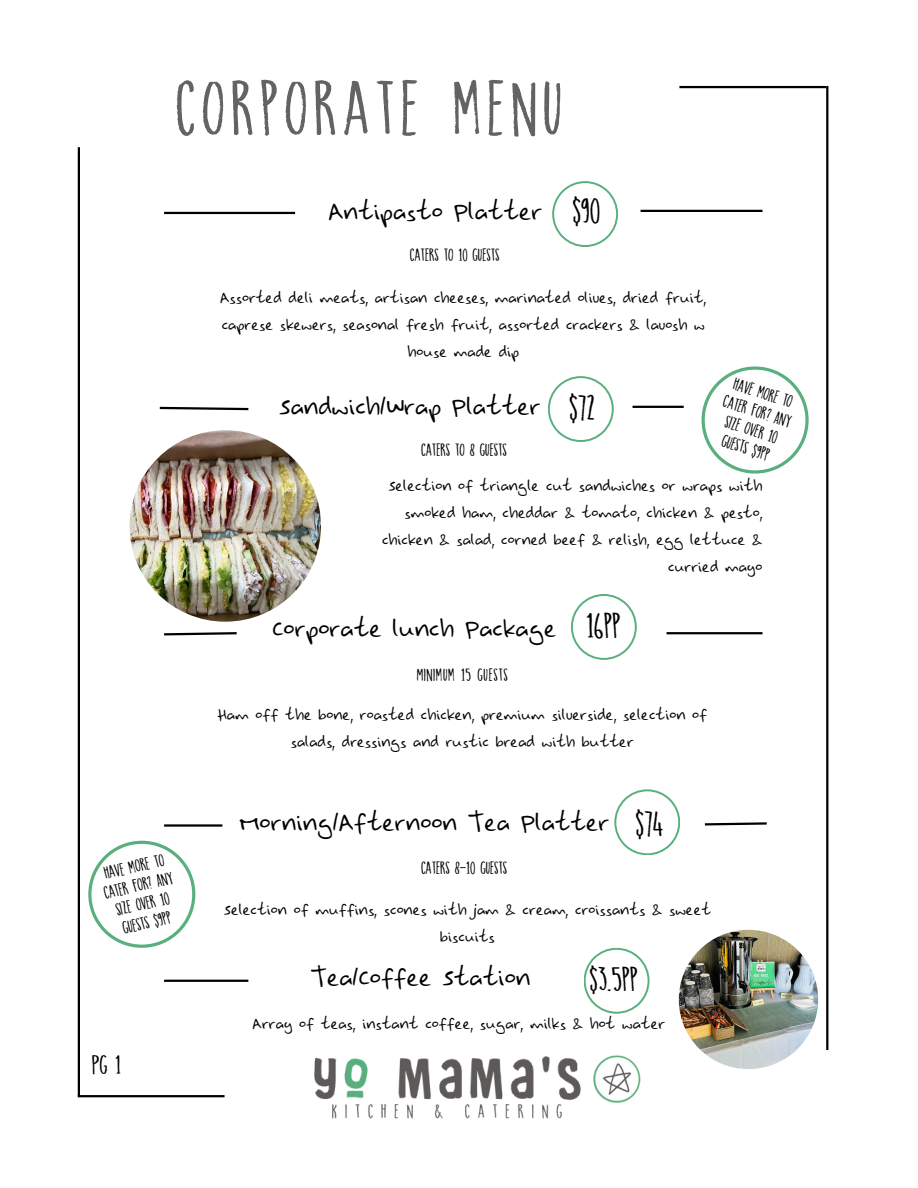
<style>
.page{position:relative;width:918px;height:1188px;background:#fff}
.page>*{position:absolute;margin:0;border:0;box-sizing:border-box;transform-origin:0 0}
.t1{font:79.2px "Food Truck Chalkboard";letter-spacing:.075em;color:#626464}
.t2{font:36px "Food Truck Menu";color:#000}
.t3{font:36px "Food Truck Chalkboard";color:#000}
.t4{font:34.5px "Food Truck Chalkboard";color:#000}
.t5{font:27px "Food Truck Chalkboard";color:#000}
.t6{font:22.5px/27px "Food Truck Menu";color:#000;text-align:center}
.t7{font:18px/19px "Food Truck Chalkboard";color:#000;text-align:center}
.t8{font:18px "Food Truck Chalkboard";letter-spacing:.04em;color:#000}
</style>
<div class="page">
<hr style="left:679px;top:86px;width:147px;height:2px;background:#000">
<hr style="left:78px;top:147px;width:2px;height:949px;background:#000">
<hr style="left:826px;top:86px;width:2px;height:964px;background:#000">
<img style="left:314px;top:1055px;width:327px;height:64px">
<hr style="left:78px;top:1095px;width:147px;height:2px;background:#000">
<hr style="left:641px;top:210px;width:122px;height:2px;background:#000">
<svg style="left:552px;top:181px;width:66px;height:66px"></svg>
<hr style="left:164px;top:212px;width:131px;height:2px;background:#000">
<svg style="left:164px;top:632px;width:73px;height:4px"></svg>
<hr style="left:667px;top:632px;width:96px;height:2px;background:#000">
<svg style="left:571px;top:594px;width:66px;height:66px"></svg>
<svg style="left:704px;top:822px;width:63px;height:4px"></svg>
<hr style="left:164px;top:824px;width:58px;height:3px;background:#000">
<svg style="left:614px;top:789px;width:66px;height:66px"></svg>
<hr style="left:633px;top:406px;width:51px;height:2px;background:#000">
<svg style="left:548px;top:376px;width:66px;height:66px"></svg>
<svg style="left:159px;top:406px;width:90px;height:5px"></svg>
<img style="left:130px;top:430px;width:191px;height:192px;border-radius:50%">
<hr style="left:164px;top:980px;width:84px;height:2px;background:#000">
<svg style="left:584px;top:948px;width:66px;height:66px"></svg>
<svg style="left:88px;top:841px;width:107px;height:107px"></svg>
<svg style="left:702px;top:366px;width:107px;height:108px"></svg>
<img style="left:679px;top:930px;width:139px;height:139px;border-radius:50%">
<p class="t1" style="left:175px;top:62px;width:388px">CORPORATE MENU</p>
<p class="t2" style="left:329px;top:186px;width:216px">Antipasto Platter</p>
<p class="t7" style="left:410px;top:246px;width:91px">CATERS TO 10 GUESTS</p>
<p class="t3" style="left:572px;top:190px;width:29px">$90</p>
<p class="t6" style="left:220px;top:282px;width:488px">Assorted deli meats, artisan cheeses, marinated olives, dried fruit, caprese skewers, seasonal fresh fruit, assorted crackers &amp; lavosh w house made dip</p>
<p class="t2" style="left:279px;top:381px;width:263px">Sandwich/Wrap Platter</p>
<p class="t3" style="left:569px;top:387px;width:27px">$72</p>
<p class="t7" style="left:421px;top:440px;width:87px">CATERS TO 8 GUESTS</p>
<p class="t7" style="left:733px;top:373px;width:72px;rotate:18deg">HAVE MORE TO<br>CATER FOR? ANY<br>SIZE OVER 10<br>GUESTS $9PP</p>
<p class="t6" style="left:388px;top:470px;width:376px">Selection of triangle cut sandwiches or wraps with</p>
<p class="t6" style="left:382px;top:497px;width:382px;text-align:right">smoked ham, cheddar &amp; tomato, chicken &amp; pesto, chicken &amp; salad, corned beef &amp; relish, egg lettuce &amp; curried mayo</p>
<p class="t2" style="left:272px;top:603px;width:286px">Corporate lunch Package</p>
<p class="t3" style="left:586px;top:605px;width:36px">16PP</p>
<p class="t8" style="left:417px;top:664px;width:93px">MINIMUM 15 GUESTS</p>
<p class="t6" style="left:218px;top:699px;width:491px">Ham off the bone, roasted chicken, premium silverside, selection of salads, dressings and rustic bread with butter</p>
<p class="t7" style="left:98px;top:865px;width:72px;rotate:-13deg">HAVE MORE TO<br>CATER FOR? ANY<br>SIZE OVER 10<br>GUESTS $9PP</p>
<p class="t5" style="left:92px;top:1049px;width:31px">PG 1</p>
<p class="t2" style="left:239px;top:798px;width:372px">Morning/Afternoon Tea Platter</p>
<p class="t3" style="left:636px;top:802px;width:30px">$74</p>
<p class="t7" style="left:421px;top:858px;width:88px">CATERS 8-10 GUESTS</p>
<p class="t6" style="left:224px;top:893px;width:489px">Selection of muffins, scones with jam &amp; cream, croissants &amp; sweet biscuits</p>
<p class="t2" style="left:311px;top:953px;width:221px">Tea/Coffee Station</p>
<p class="t4" style="left:590px;top:959px;width:50px">$3.5PP</p>
<p class="t6" style="left:253px;top:1008px;width:414px">Array of teas, instant coffee, sugar, milks &amp; hot water</p>
</div>
